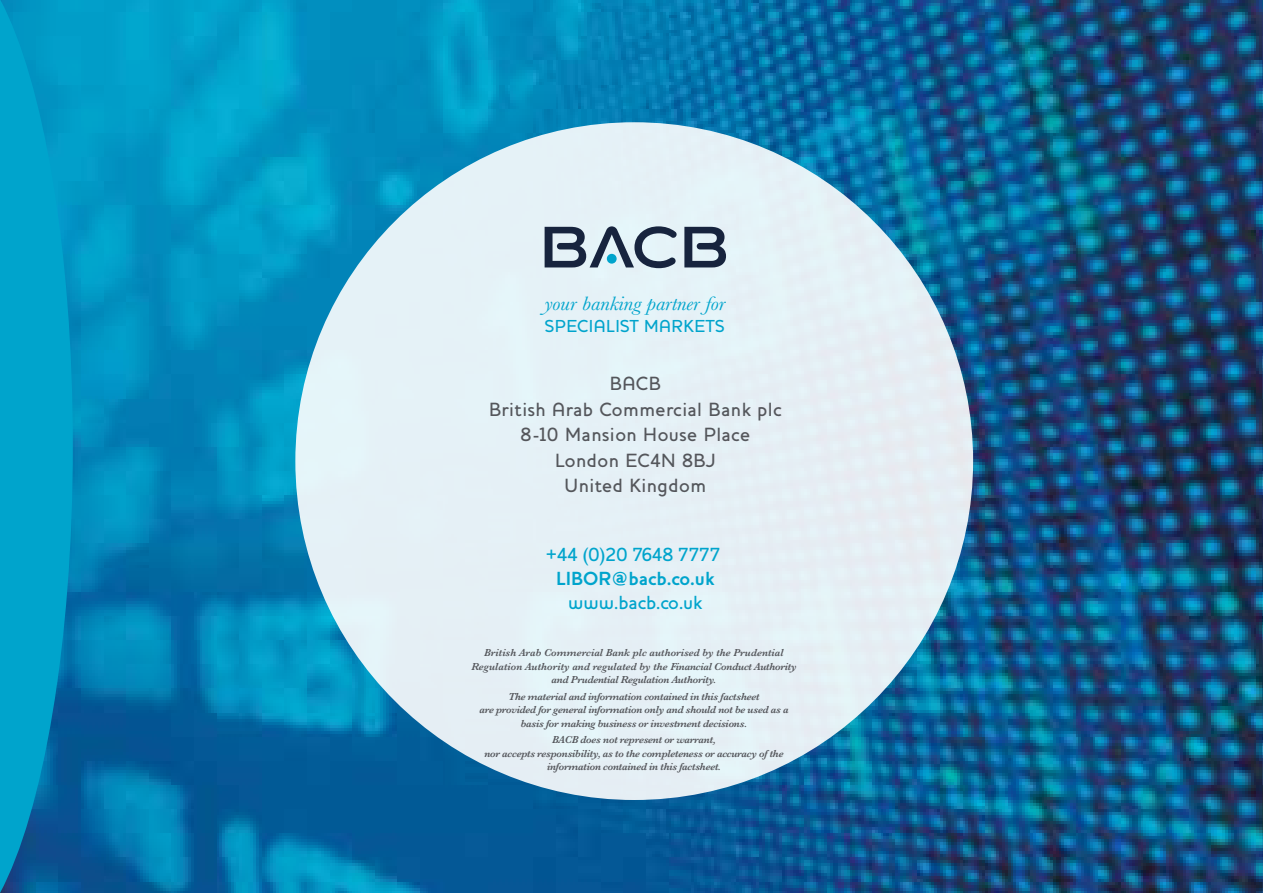
<style>
.page{position:relative;width:1263px;height:893px;background:#fff}
.page>*{position:absolute;margin:0;border:0;box-sizing:border-box;transform-origin:0 0}
.t1{font:italic 20.25px "Baskerville";color:#00a4cc;scale:1.1 1}
.t2{font:500 19.5px/25.5px "Houschka";letter-spacing:.025em;color:#54565b;text-align:center}
.t3{font:500 19.35px "Houschka";color:#00a4cc}
.t4{font:700 19.35px "Houschka";color:#00a4cc}
.t5{font:500 17.7px "Houschka";letter-spacing:.025em;color:#00a4cc}
.t6{font:italic 600 10.5px/13.5px "Baskerville";letter-spacing:-.025em;color:#54565b;text-align:center}
.t7{font:italic 600 10.5px/13.5px "Baskerville";color:#54565b;text-align:center}
</style>
<div class="page">
<img style="left:73px;top:0;width:1190px;height:893px">
<svg style="left:0;top:0;width:73px;height:893px;background:#0197c3"></svg>
<div style="left:295px;top:122px;width:678px;height:678px;background:#e5f1f6;border-radius:50%"></div>
<svg style="left:684px;top:227px;width:42px;height:40px"></svg>
<svg style="left:545px;top:226px;width:132px;height:42px"></svg>
<h1 class="t1" style="left:545px;top:290px;width:166px">your banking partner for</h1>
<h3 class="t5" style="left:545px;top:315px;width:181px">SPECIALIST MARKETS</h3>
<h2 class="t2" style="left:489px;top:371px;width:294px">BACB<br>British Arab Commercial Bank plc<br>8-10 Mansion House Place<br>London EC4N 8BJ<br>United Kingdom</h2>
<h3 class="t3" style="left:546px;top:543px;width:175px">+44 (0)20 7648 7777</h3>
<h3 class="t4" style="left:556px;top:567px;width:160px">LIBOR@bacb.co.uk</h3>
<h3 class="t3" style="left:568px;top:591px;width:136px">www.bacb.co.uk</h3>
<p class="t7" style="left:471px;top:646px;width:327px">British Arab Commercial Bank plc authorised by the Prudential<br>Regulation Authority and regulated by the Financial Conduct Authority and Prudential Regulation Authority.</p>
<p class="t6" style="left:479px;top:690px;width:311px">The material and information contained in this factsheet<br>are provided for general information only and should not be used as a basis for making business or investment decisions.</p>
<p class="t6" style="left:484px;top:733px;width:301px">BACB does not represent or warrant,<br>nor accepts responsibility, as to the completeness or accuracy of the information contained in this factsheet.</p>
</div>
